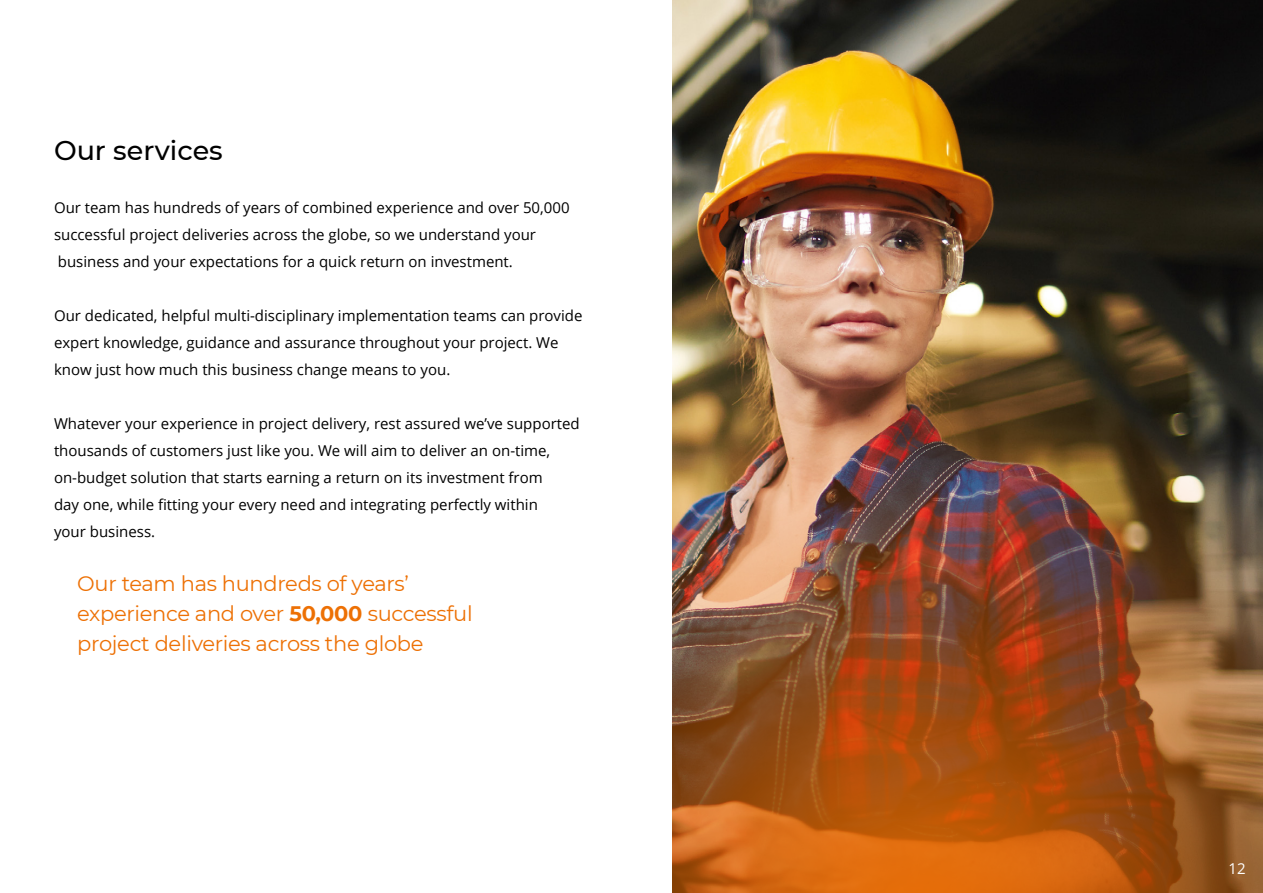
<style>
.page{position:relative;width:1263px;height:893px;background:#fff}
.page>*{position:absolute;margin:0;border:0;box-sizing:border-box;transform-origin:0 0}
.t1{font:500 27px "Montserrat";color:#000}
.t2{font:21px/30px "Montserrat";letter-spacing:-.015em;color:#ed7004}
.t3{font:15px/27px "Open Sans";color:#000}
.t4{font:15px "Open Sans";color:#fff}
.s1{font-weight:700}
</style>
<div class="page">
<img style="left:673px;top:0;width:590px;height:364px">
<img style="left:673px;top:364px;width:590px;height:529px">
<h1 class="t1" style="left:54px;top:132px;width:170px">Our services</h1>
<p class="t3" style="left:54px;top:193px;width:517px">Our team has hundreds of years of combined experience and over 50,000 successful project deliveries across the globe, so we understand your business and your expectations for a quick return on investment.</p>
<p class="t3" style="left:54px;top:301px;width:530px">Our dedicated, helpful multi-disciplinary implementation teams can provide expert knowledge, guidance and assurance throughout your project. We know just how much this business change means to you.</p>
<p class="t3" style="left:54px;top:409px;width:527px">Whatever your experience in project delivery, rest assured we’ve supported thousands of customers just like you. We will aim to deliver an on-time, on-budget solution that starts earning a return on its investment from<br>day one, while fitting your every need and integrating perfectly within<br>your business.</p>
<h2 class="t2" style="left:77px;top:568px;width:397px">Our team has hundreds of years’ experience and over <span class="s1">50,000</span> successful project deliveries across the globe</h2>
<p class="t4" style="left:1228px;top:858px;width:19px">12</p>
</div>
